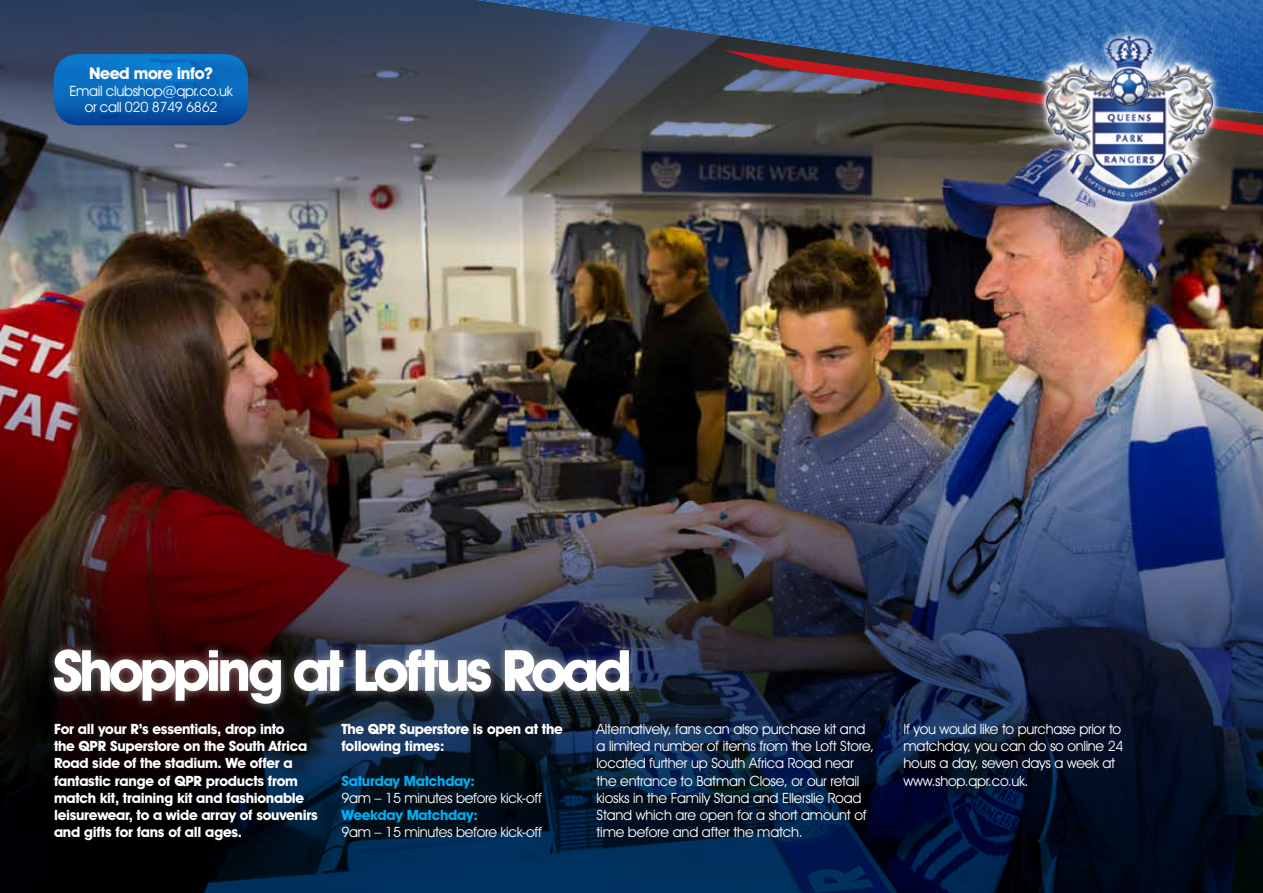
<style>
.page{position:relative;width:1263px;height:893px;background:#fff}
.page>*{position:absolute;margin:0;border:0;box-sizing:border-box;transform-origin:0 0}
.t1{font:700 57px "Avant Garde IT Cby BT";letter-spacing:-.07em;color:#fff}
.t2{font:700 16.35px "Avant Garde IT Cby BT";letter-spacing:-.025em;color:#fff}
.t3{font:14.25px/17.1px "Avant Garde IT Cby BT";letter-spacing:-.015em;color:#fff}
.t4{font:700 14.25px/17.1px "Avant Garde IT Cby BT";letter-spacing:-.02em;color:#fff}
.t5{font:700 14.25px "Avant Garde IT Cby BT";letter-spacing:-.02em;color:#00aeef}
</style>
<div class="page">
<img style="left:0;top:248px;width:1263px;height:113px">
<img style="left:0;top:361px;width:1263px;height:30px">
<img style="left:0;top:391px;width:1263px;height:502px">
<img style="left:0;top:0;width:972px;height:248px">
<div style="left:45px;top:641px;width:594px;height:72px;background:#fff;opacity:.5"></div>
<svg style="left:54px;top:54px;width:194px;height:71px;background:#0964b6"></svg>
<img style="left:477px;top:0;width:245px;height:113px">
<svg style="left:708px;top:0;width:264px;height:76px;background:#2a63a2"></svg>
<svg style="left:722px;top:50px;width:250px;height:85px;background:#4f434b"></svg>
<svg style="left:668px;top:168px;width:304px;height:35px;background:#37353b"></svg>
<img style="left:972px;top:0;width:291px;height:273px">
<p class="t2" style="left:89px;top:64px;width:126px">Need more info?</p>
<p class="t3" style="left:69px;top:82px;width:165px;line-height:16.4px;text-align:center">Email clubshop@qpr.co.uk or call 020 8749 6862</p>
<h1 class="t1" style="left:53px;top:636px;width:581px">Shopping at Loftus Road</h1>
<p class="t4" style="left:54px;top:720px;width:265px">For all your R’s essentials, drop into<br>the QPR Superstore on the South Africa Road side of the stadium. We offer a fantastic range of QPR products from match kit, training kit and fashionable leisurewear, to a wide array of souvenirs and gifts for fans of all ages.</p>
<p class="t4" style="left:341px;top:720px;width:223px">The QPR Superstore is open at the following times:</p>
<p class="t5" style="left:341px;top:772px;width:135px">Saturday Matchday:</p>
<p class="t3" style="left:341px;top:789px;width:202px">9am – 15 minutes before kick-off</p>
<p class="t5" style="left:341px;top:806px;width:138px">Weekday Matchday:</p>
<p class="t3" style="left:341px;top:823px;width:202px">9am – 15 minutes before kick-off</p>
<p class="t3" style="left:597px;top:720px;width:279px">Alternatively, fans can also purchase kit and a limited number of items from the Loft Store, located further up South Africa Road near the entrance to Batman Close, or our retail kiosks in the Family Stand and Ellerslie Road Stand which are open for a short amount of time before and after the match.</p>
<p class="t3" style="left:904px;top:720px;width:221px">If you would like to purchase prior to matchday, you can do so online 24 hours a day, seven days a week at www.shop.qpr.co.uk.</p>
</div>
